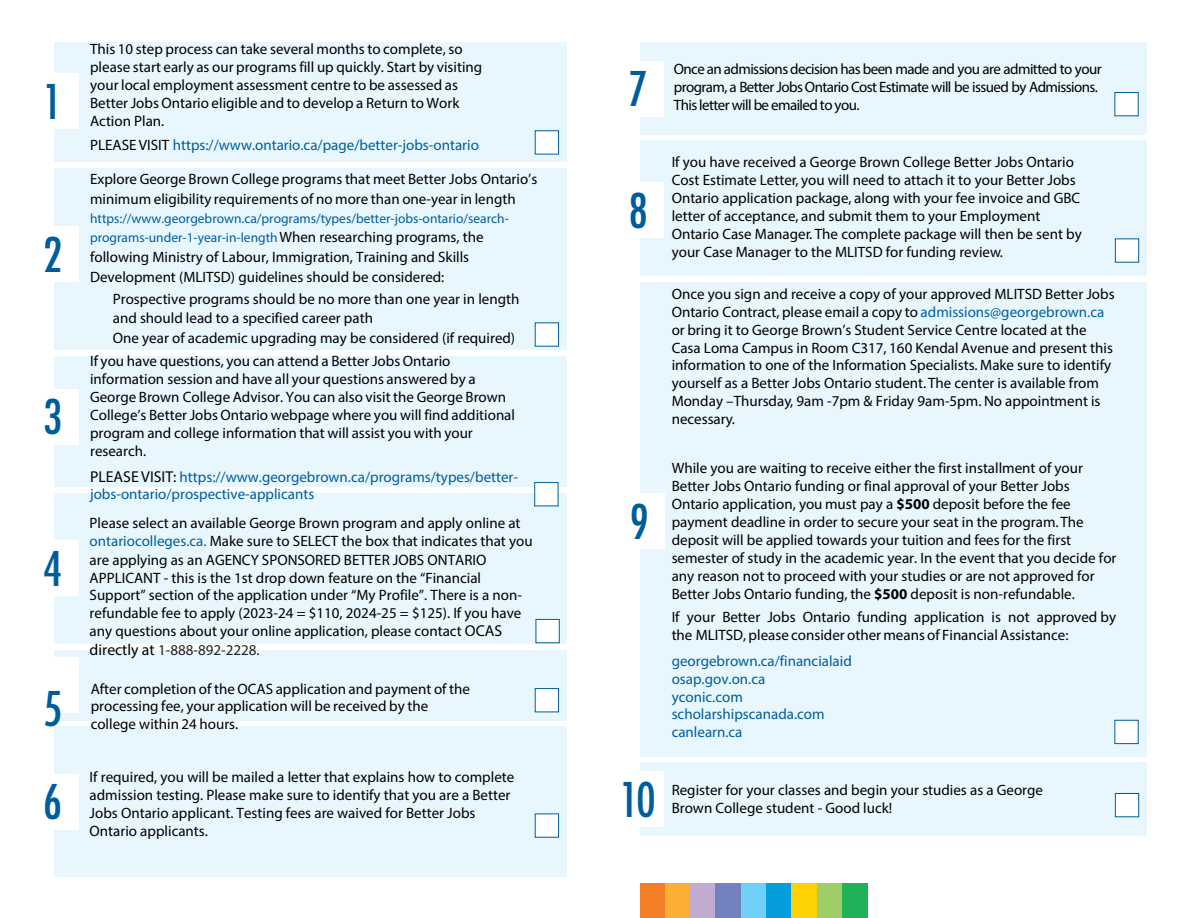
<style>
.page{position:relative;width:1188px;height:918px;background:#fff}
.page>*{position:absolute;margin:0;border:0;box-sizing:border-box;transform-origin:0 0}
.Heading1{font:condensed 46.5px "Futura";color:#005d9c}
.Paragraph_big{font:15px/17.9px "Myriad Pro";color:#000}
.Paragraph_big-2{font:15px/17.9px "Myriad Pro";color:#005d9c}
.Paragraph_big-3{font:15px/17.9px "Myriad Pro";letter-spacing:-.04em;color:#000}
.Paragraph_big-4{font:13.5px/19.4px "Myriad Pro";color:#005e9c}
.s1{color:#000}
.s2{font-size:15px;color:#000}
.s3{font-size:15.75px;color:#000}
.s4{color:#005d9c}
.s5{color:#005e9c}
.s6{font-size:15.75px}
.s7{color:#231f20}
.s8{font-weight:700}
</style>
<div class="page">
<div style="left:640px;top:140px;width:507px;height:135px;background:#e7f7fd"></div>
<div style="left:613px;top:183px;width:51px;height:55px;background:#fff"></div>
<div style="left:640px;top:282px;width:507px;height:475px;background:#e7f7fd"></div>
<div style="left:640px;top:42px;width:507px;height:93px;background:#e7f7fd"></div>
<div style="left:640px;top:762px;width:507px;height:74px;background:#e7f7fd"></div>
<div style="left:613px;top:61px;width:51px;height:55px;background:#fff"></div>
<div style="left:614px;top:494px;width:51px;height:55px;background:#fff"></div>
<div style="left:613px;top:771px;width:51px;height:56px;background:#fff"></div>
<div style="left:1115px;top:92px;width:23px;height:24px;background:#fff"></div>
<div style="left:1115px;top:239px;width:24px;height:23px;background:#fff;border:1px solid #005d9c"></div>
<div style="left:1115px;top:720px;width:23px;height:24px;background:#fff;border:1px solid #005d9c"></div>
<div style="left:1115px;top:793px;width:24px;height:24px;background:#fff;border:1px solid #005d9c"></div>
<div style="left:54px;top:42px;width:513px;height:120px;background:#e7f7fd"></div>
<div style="left:54px;top:493px;width:513px;height:151px;background:#e7f7fd"></div>
<div style="left:54px;top:357px;width:513px;height:130px;background:#e7f7fd"></div>
<div style="left:54px;top:168px;width:513px;height:181px;background:#e7f7fd"></div>
<div style="left:54px;top:650px;width:513px;height:70px;background:#e7f7fd"></div>
<div style="left:28px;top:73px;width:51px;height:56px;background:#fff"></div>
<div style="left:28px;top:226px;width:51px;height:56px;background:#fff"></div>
<div style="left:28px;top:389px;width:51px;height:56px;background:#fff"></div>
<div style="left:28px;top:541px;width:51px;height:55px;background:#fff"></div>
<div style="left:28px;top:657px;width:51px;height:56px;background:#fff"></div>
<div style="left:54px;top:726px;width:513px;height:151px;background:#e7f7fd"></div>
<div style="left:28px;top:774px;width:51px;height:56px;background:#fff"></div>
<div style="left:535px;top:131px;width:24px;height:23px;background:#fff"></div>
<div style="left:535px;top:323px;width:24px;height:23px;background:#fff"></div>
<div style="left:535px;top:482px;width:23px;height:24px;background:#fff"></div>
<div style="left:536px;top:619px;width:23px;height:24px;background:#fff"></div>
<div style="left:535px;top:688px;width:24px;height:24px;background:#fff;border:1px solid #005d9c"></div>
<div style="left:535px;top:814px;width:24px;height:23px;background:#fff"></div>
<div style="left:640px;top:884px;width:25px;height:34px;background:#f47f26"></div>
<div style="left:665px;top:884px;width:26px;height:34px;background:#fbb033"></div>
<div style="left:691px;top:884px;width:25px;height:34px;background:#c2abd1"></div>
<div style="left:716px;top:884px;width:25px;height:34px;background:#7481bf"></div>
<div style="left:741px;top:884px;width:25px;height:34px;background:#6ed0f6"></div>
<div style="left:766px;top:884px;width:26px;height:34px;background:#069ddc"></div>
<div style="left:792px;top:884px;width:25px;height:34px;background:#fed105"></div>
<div style="left:817px;top:884px;width:25px;height:34px;background:#9fce66"></div>
<div style="left:842px;top:884px;width:26px;height:34px;background:#21b259"></div>
<h1 class="Heading1" style="left:43px;top:74px;width:21px">1</h1>
<h1 class="Heading1" style="left:43px;top:227px;width:21px">2</h1>
<h1 class="Heading1" style="left:43px;top:389px;width:21px">3</h1>
<h1 class="Heading1" style="left:43px;top:541px;width:21px">4</h1>
<h1 class="Heading1" style="left:43px;top:681px;width:21px">5</h1>
<h1 class="Heading1" style="left:43px;top:774px;width:21px">6</h1>
<p class="Paragraph_big" style="left:90px;top:40px;width:394px">This 10 step process can take several months to complete, so please start early as our programs fill up quickly. Start by visiting your local employment assessment centre to be assessed as Better Jobs Ontario eligible and to develop a Return to Work Action Plan.</p>
<p class="Paragraph_big-2" style="left:90px;top:136px;width:390px"><span class="s1">PLEASE VISIT</span> https://www.ontario.ca/page/better-jobs-ontario</p>
<p class="Paragraph_big" style="left:90px;top:169px;width:449px;line-height:20px">Explore George Brown College programs that meet Better Jobs Ontario’s minimum eligibility requirements of no more than one-year in length</p>
<p class="Paragraph_big-4" style="left:90px;top:209px;width:420px">https://www.georgebrown.ca/programs/types/better-jobs-ontario/search&shy;programs-under-1-year-in-length<span class="s2">When researching programs, the</span></p>
<p class="Paragraph_big" style="left:90px;top:246px;width:381px;line-height:20px">following Ministry of Labour, Immigration, Training and Skills<br>Development (MLITSD) guidelines should be considered:</p>
<p class="Paragraph_big" style="left:113px;top:289px;width:408px;line-height:19.2px">Prospective programs should be no more than one year in length and should lead to a specified career path<br>One year of academic upgrading may be considered (if required)</p>
<p class="Paragraph_big" style="left:90px;top:352px;width:426px">If you have questions, you can attend a Better Jobs Ontario information session and have all your questions answered by a George Brown College Advisor. You can also visit the George Brown College’s Better Jobs Ontario webpage where you will find additional program and college information that will assist you with your research.</p>
<p class="Paragraph_big-2" style="left:90px;top:467px;width:430px"><span class="s3">PLEASE VISIT:</span> https://www.georgebrown.ca/programs/types/better-</p>
<p class="Paragraph_big" style="left:90px;top:480px;width:432px;line-height:29.1px"><span class="s4">jobs-ontario/prospective-applicants<br></span>Please select an available George Brown program and apply online at</p>
<p class="Paragraph_big" style="left:90px;top:532px;width:445px"><span class="s5">ontariocolleges.ca.</span> Make sure to SELECT the box that indicates that you are applying as an AGENCY SPONSORED BETTER JOBS ONTARIO APPLICANT - this is the 1st drop down feature on the “Financial Support” section of the application under “My Profile”. There is a non&shy;refundable fee to apply (2023-24 = $110, 2024-25 = $125). If you have any questions about your online application, please contact <span class="s6">OCAS directly at</span> <span class="s7">1-888-892-2228.</span></p>
<p class="Paragraph_big" style="left:91px;top:679px;width:381px">After completion of the OCAS application and payment of the processing fee, your application will be received by the college within 24 hours.</p>
<p class="Paragraph_big" style="left:90px;top:768px;width:426px">If required, you will be mailed a letter that explains how to complete admission testing. Please make sure to identify that you are a Better Jobs Ontario applicant. Testing fees are waived for Better Jobs Ontario applicants.</p>
<h1 class="Heading1" style="left:629px;top:61px;width:21px">7</h1>
<h1 class="Heading1" style="left:629px;top:183px;width:21px">8</h1>
<h1 class="Heading1" style="left:630px;top:494px;width:21px">9</h1>
<p class="Paragraph_big-3" style="left:674px;top:60px;width:429px">Once an admissions decision has been made and you are admitted to your program, a Better Jobs Ontario Cost Estimate will be issued by Admissions.<br>This letter will be emailed to you.</p>
<p class="Paragraph_big" style="left:672px;top:153px;width:412px">If you have received a George Brown College Better Jobs Ontario Cost Estimate Letter, you will need to attach it to your Better Jobs Ontario application package, along with your fee invoice and GBC letter of acceptance, and submit them to your Employment Ontario Case Manager. The complete package will then be sent by your Case Manager to the MLITSD for funding review.</p>
<p class="Paragraph_big" style="left:672px;top:285px;width:445px">Once you sign and receive a copy of your approved MLITSD Better Jobs Ontario Contract, please email a copy to <span class="s5">admissions@georgebrown.ca </span>or bring it to George Brown’s Student Service Centre located at the Casa Loma Campus in Room C317, 160 Kendal Avenue and present this information to one of the Information Specialists. Make sure to identify yourself as a Better Jobs Ontario student. The center is available from Monday –Thursday, 9am -7pm &amp; Friday 9am-5pm. No appointment is necessary.</p>
<p class="Paragraph_big" style="left:672px;top:459px;width:446px">While you are waiting to receive either the first installment of your Better Jobs Ontario funding or final approval of your Better Jobs Ontario application, you must pay a <span class="s8">$500</span> deposit before the fee payment deadline in order to secure your seat in the program. The deposit will be applied towards your tuition and fees for the first semester of study in the academic year. In the event that you decide for any reason not to proceed with your studies or are not approved for Better Jobs Ontario funding, the <span class="s8">$500</span> deposit is non-refundable.</p>
<p class="Paragraph_big" style="left:672px;top:608px;width:446px">If your Better Jobs Ontario funding application is not approved by the MLITSD, please consider other means of Financial Assistance:</p>
<p class="Paragraph_big-2" style="left:672px;top:652px;width:182px">georgebrown.ca/financialaid osap.gov.on.ca<br>yconic.com scholarshipscanada.com canlearn.ca</p>
<h1 class="Heading1" style="left:620px;top:772px;width:37px">10</h1>
<p class="Paragraph_big" style="left:672px;top:781px;width:373px">Register for your classes and begin your studies as a George<br>Brown College student - Good luck!</p>
</div>
